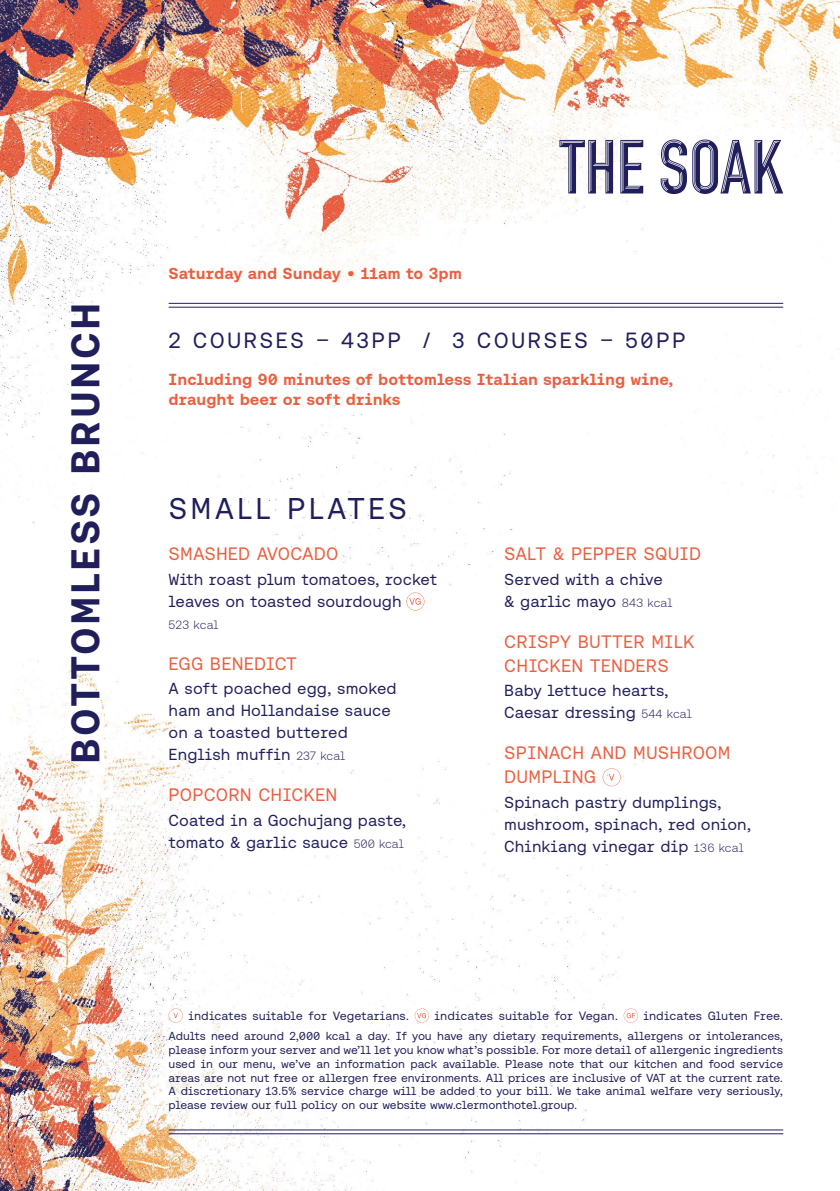
<style>
.page{position:relative;width:840px;height:1191px;background:#fff}
.page>*{position:absolute;margin:0;border:0;box-sizing:border-box;transform-origin:0 0}
.t1{font:700 40px "Aeonik Fono";letter-spacing:.06em;color:#201e5b}
.t2{font:30px "Aeonik Fono";letter-spacing:.1em;color:#201e5b}
.t3{font:22px "Aeonik Fono";letter-spacing:.1em;color:#201e5b}
.t4{font:18px/24px "Aeonik Fono";letter-spacing:.01em;color:#eb5f40}
.t5{font:16px/22px "Aeonik Fono";color:#201e5b}
.t6{font:700 16px/20px "Aeonik Fono";color:#eb5f40}
.t7{font:12px "Aeonik Fono";color:#201e5b}
.t8{font:300 12px "Aeonik Fono";letter-spacing:.01em;color:#201e5b}
.t9{font:11.6px/14px "Aeonik Fono";letter-spacing:-.01em;color:#201e5b;text-align:justify}
.s1{font-weight:300;font-size:12px}
</style>
<div class="page">
<img style="left:0;top:0;width:839px;height:1191px">
<svg style="left:559px;top:139px;width:223px;height:55px"></svg>
<svg style="left:406px;top:592px;width:18px;height:18px"></svg>
<svg style="left:602px;top:768px;width:18px;height:18px"></svg>
<hr style="left:168px;top:307px;width:614px;height:1px;background:#201e5b">
<hr style="left:168px;top:1133px;width:614px;height:1px;background:#201e5b">
<hr style="left:168px;top:303px;width:614px;height:1px;background:#201e5b">
<hr style="left:168px;top:1129px;width:614px;height:1px;background:#201e5b">
<svg style="left:168px;top:1008px;width:15px;height:14px"></svg>
<svg style="left:414px;top:1008px;width:15px;height:14px"></svg>
<svg style="left:623px;top:1008px;width:14px;height:14px"></svg>
<h1 class="t1" style="left:62px;top:764px;width:462px;rotate:-90deg">BOTTOMLESS BRUNCH</h1>
<h3 class="t6" style="left:168px;top:263px;width:294px">Saturday and Sunday • 11am to 3pm</h3>
<h3 class="t3" style="left:168px;top:328px;width:518px">2 COURSES – 43PP / 3 COURSES – 50PP</h3>
<h3 class="t6" style="left:168px;top:369px;width:506px">Including 90 minutes of bottomless Italian sparkling wine, draught beer or soft drinks</h3>
<h2 class="t2" style="left:168px;top:491px;width:240px">SMALL PLATES</h2>
<h3 class="t4" style="left:168px;top:541px;width:171px">SMASHED AVOCADO</h3>
<h3 class="t5" style="left:168px;top:568px;width:270px">With roast plum tomatoes, rocket leaves on toasted sourdough</h3>
<p class="t8" style="left:168px;top:617px;width:52px">523 kcal</p>
<h3 class="t4" style="left:168px;top:651px;width:130px">EGG BENEDICT</h3>
<h3 class="t5" style="left:168px;top:677px;width:229px">A soft poached egg, smoked ham and Hollandaise sauce on a toasted buttered<br>English muffin <span class="s1">237 kcal</span></h3>
<h3 class="t4" style="left:168px;top:783px;width:170px">POPCORN CHICKEN</h3>
<h3 class="t5" style="left:168px;top:809px;width:239px">Coated in a Gochujang paste, tomato &amp; garlic sauce <span class="s1">500 kcal</span></h3>
<h3 class="t4" style="left:504px;top:541px;width:198px">SALT &amp; PEPPER SQUID</h3>
<h3 class="t5" style="left:504px;top:568px;width:170px">Served with a chive &amp; garlic mayo <span class="s1">843 kcal</span></h3>
<h3 class="t4" style="left:504px;top:629px;width:192px">CRISPY BUTTER MILK<br>CHICKEN TENDERS</h3>
<h3 class="t5" style="left:504px;top:679px;width:189px">Baby lettuce hearts,<br>Caesar dressing <span class="s1">544 kcal</span></h3>
<h3 class="t4" style="left:504px;top:741px;width:227px">SPINACH AND MUSHROOM<br>DUMPLING</h3>
<h3 class="t5" style="left:504px;top:791px;width:248px">Spinach pastry dumplings, mushroom, spinach, red onion,<br>Chinkiang vinegar dip <span class="s1">136 kcal</span></h3>
<p class="t7" style="left:188px;top:1009px;width:222px">indicates suitable for Vegetarians.</p>
<p class="t7" style="left:434px;top:1009px;width:185px">indicates suitable for Vegan.</p>
<p class="t7" style="left:643px;top:1009px;width:141px">indicates Gluten Free.</p>
<p class="t9" style="left:168px;top:1028px;width:615px">Adults need around 2,000 kcal a day. If you have any dietary requirements, allergens or intolerances, please inform your server and we’ll let you know what’s possible. For more detail of allergenic ingredients used in our menu, we’ve an information pack available. Please note that our kitchen and food service areas are not nut free or allergen free environments. All prices are inclusive of VAT at the current rate.<br>A discretionary 13.5% service charge will be added to your bill. We take animal welfare very seriously, please review our full policy on our website www.clermonthotel.group.</p>
</div>
